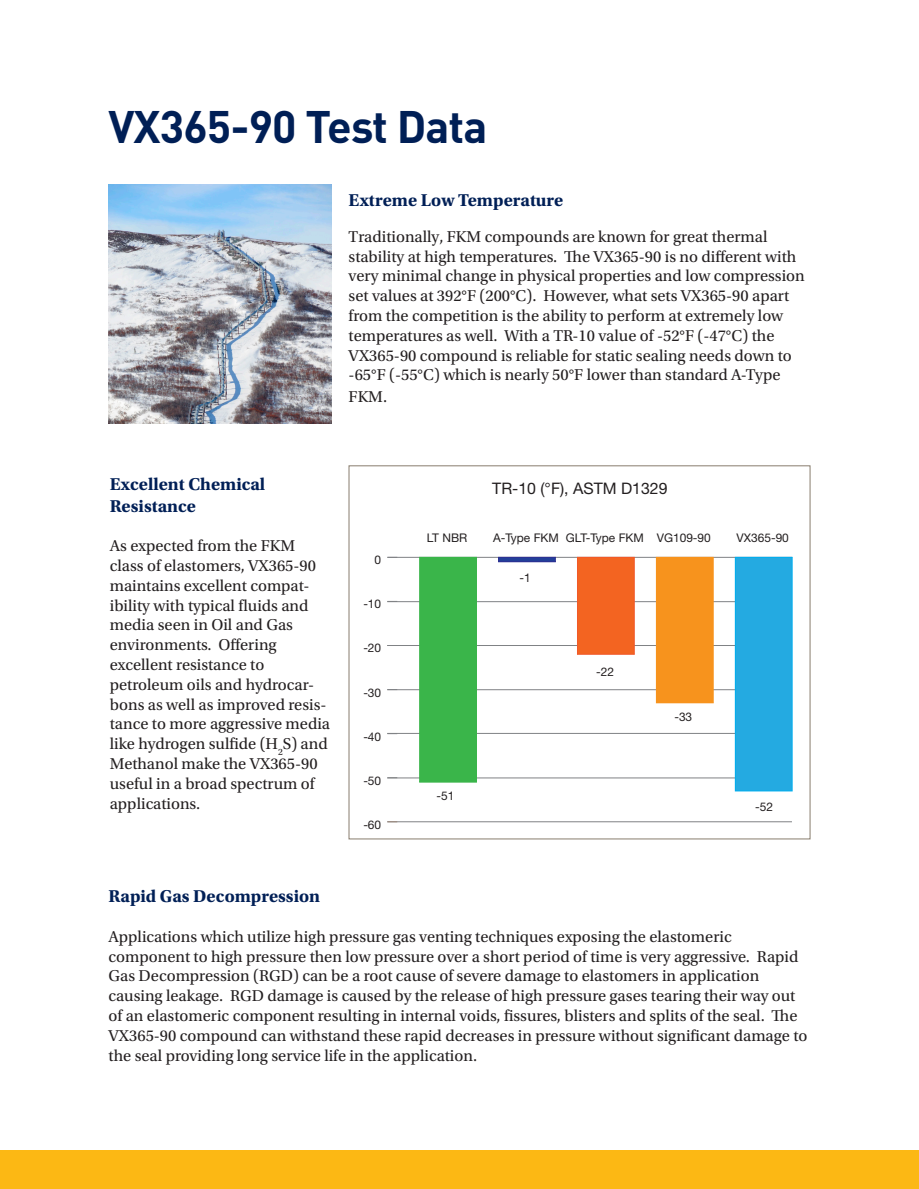
<style>
.page{position:relative;width:919px;height:1189px;background:#fff}
.page>*{position:absolute;margin:0;border:0;box-sizing:border-box;transform-origin:0 0}
.t1{font:700 45px "DINOT";letter-spacing:-.02em;color:#001f56}
.t2{font:700 18px/21.6px "Utopia Std";color:#001f56}
.t3{font:16.5px/19.8px "Utopia Std";color:#231f20}
.t4{font:15.9px "Helvetica Neue LT Std";color:#231f20}
.t5{font:11.85px "Helvetica Neue LT Std";color:#231f20}
</style>
<div class="page">
<img style="left:109px;top:185px;width:223px;height:238px">
<div style="left:0;top:1150px;width:919px;height:39px;background:#fcb814"></div>
<hr style="left:387px;top:689px;width:405px;height:1px;background:#808285">
<hr style="left:387px;top:821px;width:405px;height:1px;background:#808285">
<hr style="left:387px;top:777px;width:405px;height:1px;background:#808285">
<hr style="left:387px;top:733px;width:405px;height:1px;background:#808285">
<hr style="left:387px;top:645px;width:405px;height:1px;background:#808285">
<hr style="left:387px;top:601px;width:405px;height:1px;background:#808285">
<hr style="left:387px;top:557px;width:405px;height:1px;background:#808285">
<div style="left:577px;top:557px;width:57px;height:97px;background:#f36421"></div>
<div style="left:577px;top:557px;width:57px;height:97px;border:1px solid #f15929"></div>
<div style="left:498px;top:557px;width:57px;height:5px;background:#223f99"></div>
<div style="left:498px;top:557px;width:58px;height:5px;border:1px solid #2e3092"></div>
<div style="left:420px;top:557px;width:56px;height:225px;background:#3ab54a"></div>
<div style="left:419px;top:557px;width:58px;height:225px;border:1px solid #3ab54a"></div>
<div style="left:656px;top:557px;width:57px;height:146px;background:#f7931d"></div>
<div style="left:735px;top:557px;width:57px;height:234px;background:#24aae1"></div>
<div style="left:735px;top:557px;width:57px;height:234px;border:1px solid #00aeef"></div>
<p class="t1" style="left:108px;top:96px;width:380px">VX365-90 Test Data</p>
<p class="t2" style="left:349px;top:189px;width:216px">Extreme Low Temperature</p>
<p class="t3" style="left:349px;top:227px;width:458px">Traditionally, FKM compounds are known for great thermal stability at high temperatures. The VX365-90 is no different with very minimal change in physical properties and low compression set values at 392°F (200°C). However, what sets VX365-90 apart from the competition is the ability to perform at extremely low temperatures as well. With a TR-10 value of -52°F (-47°C) the VX365-90 compound is reliable for static sealing needs down to -65°F (-55°C) which is nearly 50°F lower than standard A-Type</p>
<p class="t3" style="left:349px;top:387px;width:40px">FKM.</p>
<p class="t2" style="left:110px;top:473px;width:157px">Excellent Chemical<br>Resistance</p>
<p class="t3" style="left:110px;top:536px;width:208px">As expected from the FKM class of elastomers, VX365-90 maintains excellent compat&shy;ibility with typical fluids and media seen in Oil and Gas environments. Offering</p>
<p class="t3" style="left:110px;top:655px;width:156px">excellent resistance to</p>
<p class="t3" style="left:110px;top:675px;width:222px">petroleum oils and hydrocar&shy;bons as well as improved resis&shy;tance to more aggressive media like hydrogen sulfide (H<sub>2</sub>S) and<br>Methanol make the VX365-90 useful in a broad spectrum of applications.</p>
<p class="t5" style="left:374px;top:553px;width:8px">0</p>
<p class="t5" style="left:363px;top:597px;width:19px">-10</p>
<p class="t5" style="left:363px;top:641px;width:19px">-20</p>
<p class="t5" style="left:363px;top:685px;width:19px">-30</p>
<p class="t5" style="left:363px;top:729px;width:19px">-40</p>
<p class="t5" style="left:363px;top:773px;width:19px">-50</p>
<p class="t5" style="left:363px;top:817px;width:19px">-60</p>
<p class="t4" style="left:492px;top:479px;width:177px">TR-10 (°F), ASTM D1329</p>
<p class="t5" style="left:427px;top:530px;width:42px">LT NBR</p>
<p class="t5" style="left:493px;top:530px;width:219px">A-Type FKM GLT-Type FKM VG109-90</p>
<p class="t5" style="left:736px;top:530px;width:54px">VX365-90</p>
<p class="t5" style="left:436px;top:788px;width:19px">-51</p>
<p class="t5" style="left:520px;top:571px;width:13px">-1</p>
<p class="t5" style="left:596px;top:665px;width:19px">-22</p>
<p class="t5" style="left:674px;top:710px;width:19px">-33</p>
<p class="t5" style="left:755px;top:799px;width:19px">-52</p>
<p class="t2" style="left:109px;top:885px;width:213px">Rapid Gas Decompression</p>
<p class="t3" style="left:109px;top:927px;width:700px">Applications which utilize high pressure gas venting techniques exposing the elastomeric component to high pressure then low pressure over a short period of time is very aggressive. Rapid Gas Decompression (RGD) can be a root cause of severe damage to elastomers in application causing leakage. RGD damage is caused by the release of high pressure gases tearing their way out of an elastomeric component resulting in internal voids, fissures, blisters and splits of the seal. The VX365-90 compound can withstand these rapid decreases in pressure without significant damage to the seal providing long service life in the application.</p>
</div>
